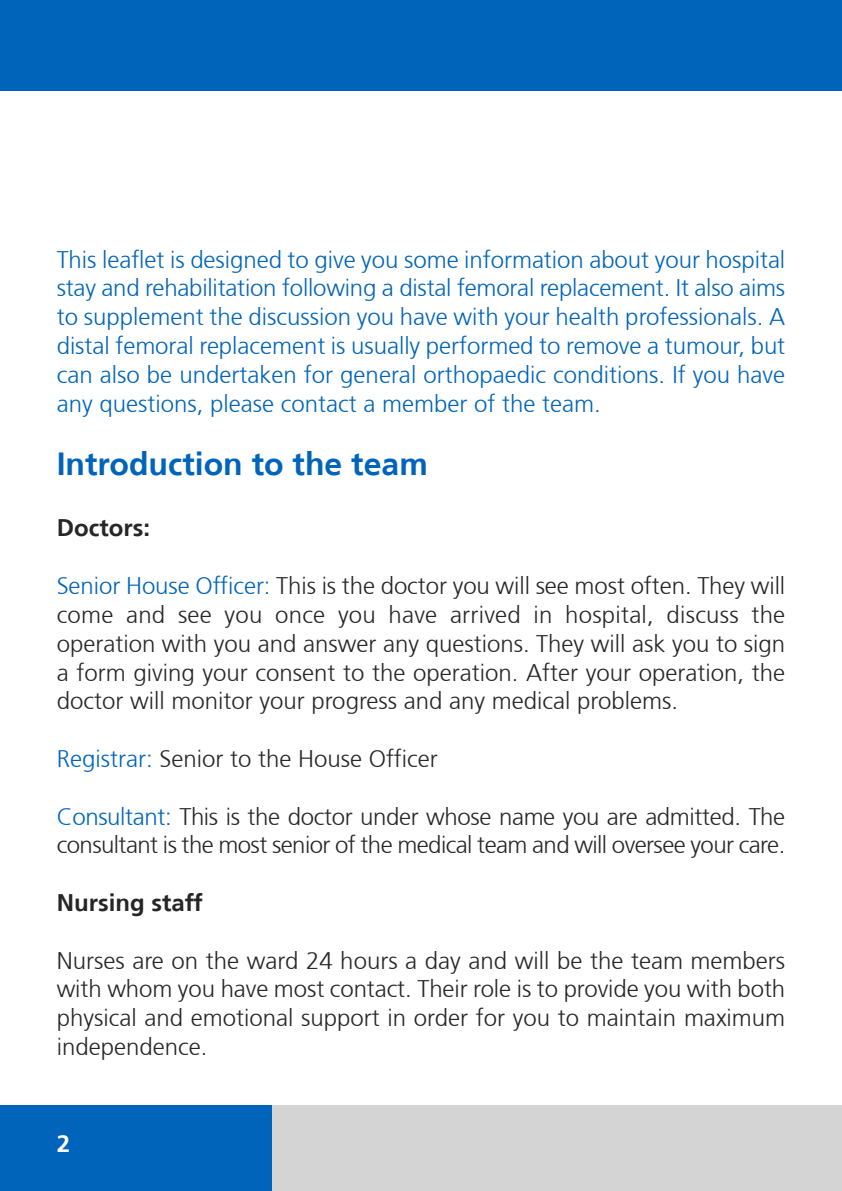
<style>
.page{position:relative;width:842px;height:1191px;background:#fff}
.page>*{position:absolute;margin:0;border:0;box-sizing:border-box;transform-origin:0 0}
.t1{font:700 32px "Frutiger 65";color:#0064ba}
.t2{font:300 24px/28.8px "Frutiger 45";color:#272627;text-align:justify}
.t3{font:300 24px/28.8px "Frutiger 45";color:#0064ba;text-align:justify}
.t4{font:300 24px/28.8px "Frutiger 45";letter-spacing:-.025em;color:#272627}
.t5{font:700 24px "Frutiger 65";color:#272627}
.t6{font:700 24px "Frutiger 65";color:#fff}
.s1{color:#0064ba}
</style>
<div class="page">
<div style="left:0;top:0;width:842px;height:91px;background:#0064ba"></div>
<div style="left:0;top:1106px;width:283px;height:85px;background:#0064ba"></div>
<div style="left:272px;top:1106px;width:570px;height:85px;background:#d4d4d4"></div>
<p class="t3" style="left:57px;top:245px;width:730px">This leaflet is designed to give you some information about your hospital stay and rehabilitation following a distal femoral replacement. It also aims to supplement the discussion you have with your health professionals. A distal femoral replacement is usually performed to remove a tumour, but can also be undertaken for general orthopaedic conditions. If you have any questions, please contact a member of the team.</p>
<h1 class="t1" style="left:57px;top:445px;width:373px">Introduction to the team</h1>
<p class="t5" style="left:57px;top:514px;width:95px">Doctors:</p>
<p class="t2" style="left:57px;top:572px;width:730px"><span class="s1">Senior House Officer:</span> This is the doctor you will see most often. They will come and see you once you have arrived in hospital, discuss the operation with you and answer any questions. They will ask you to sign a form giving your consent to the operation. After your operation, the doctor will monitor your progress and any medical problems.</p>
<p class="t2" style="left:57px;top:744px;width:382px"><span class="s1">Registrar:</span> Senior to the House Officer</p>
<p class="t4" style="left:57px;top:802px;width:730px"><span class="s1">Consultant:</span> This is the doctor under whose name you are admitted. The consultant is the most senior of the medical team and will oversee your care.</p>
<p class="t5" style="left:57px;top:888px;width:148px">Nursing staff</p>
<p class="t2" style="left:57px;top:946px;width:730px">Nurses are on the ward 24 hours a day and will be the team members with whom you have most contact. Their role is to provide you with both physical and emotional support in order for you to maintain maximum independence.</p>
<p class="t6" style="left:57px;top:1129px;width:15px">2</p>
</div>
